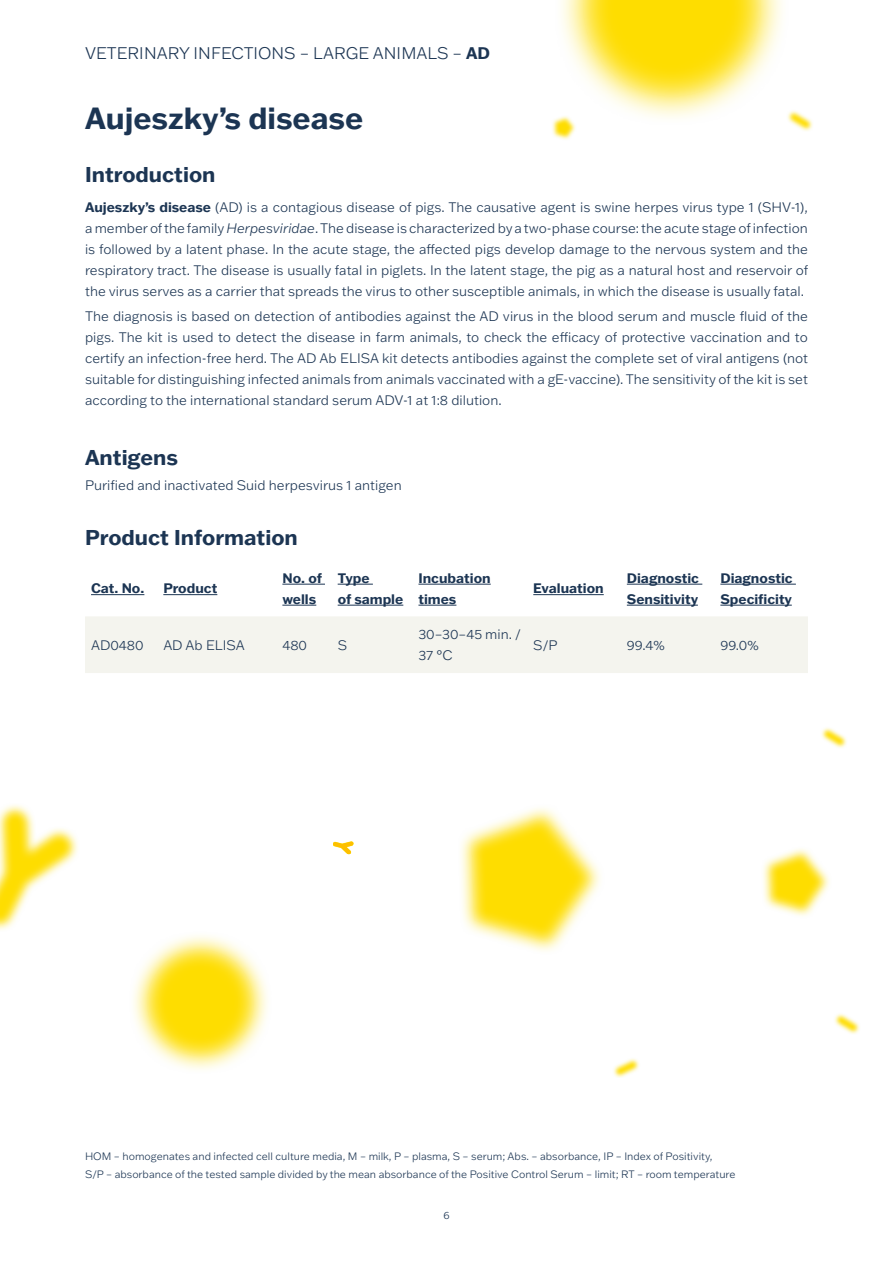
<style>
.page{position:relative;width:893px;height:1263px;background:#fff}
.page>*{position:absolute;margin:0;border:0;box-sizing:border-box;transform-origin:0 0}
.t1{font:700 30px "Franklin Gothic ATF";color:#1c3553}
.t2{font:700 21px "Franklin Gothic ATF";color:#1c3553}
.t3{font:300 16.5px "Franklin Gothic ATF";color:#1c3553}
.t4{font:300 13.5px/21px "Franklin Gothic ATF";color:#1c3553;text-align:justify}
.t5{font:700 13.5px/21px "Franklin Gothic ATF";color:#1c3553}
.t6{font:300 10.5px/18px "Franklin Gothic ATF";color:#1c3553}
.s1{font-weight:700}
.s2{font-style:italic}
</style>
<div class="page">
<svg style="left:763px;top:849px;width:67px;height:67px"></svg>
<svg style="left:770px;top:854px;width:54px;height:56px;background:#fee855"></svg>
<svg style="left:333px;top:841px;width:21px;height:13px"></svg>
<svg style="left:0;top:805px;width:78px;height:125px"></svg>
<svg style="left:0;top:811px;width:73px;height:114px"></svg>
<svg style="left:561px;top:0;width:221px;height:118px"></svg>
<svg style="left:583px;top:0;width:177px;height:96px;background:#fee43c"></svg>
<svg style="left:133px;top:935px;width:135px;height:135px"></svg>
<svg style="left:147px;top:950px;width:107px;height:106px;background:#fee01f"></svg>
<svg style="left:834px;top:1013px;width:26px;height:21px"></svg>
<svg style="left:837px;top:1016px;width:20px;height:15px"></svg>
<svg style="left:552px;top:114px;width:25px;height:26px"></svg>
<svg style="left:555px;top:119px;width:18px;height:18px"></svg>
<svg style="left:787px;top:110px;width:26px;height:21px"></svg>
<svg style="left:790px;top:113px;width:20px;height:15px"></svg>
<svg style="left:613px;top:1058px;width:26px;height:20px"></svg>
<svg style="left:616px;top:1061px;width:21px;height:13px"></svg>
<svg style="left:821px;top:727px;width:26px;height:21px"></svg>
<svg style="left:824px;top:730px;width:20px;height:15px"></svg>
<svg style="left:461px;top:808px;width:139px;height:143px"></svg>
<svg style="left:472px;top:817px;width:120px;height:125px;background:#fee751"></svg>
<div style="left:85px;top:616px;width:723px;height:57px;background:#f4f4ee"></div>
<hr style="left:91px;top:594px;width:53px;height:1px;background:#1c3553">
<hr style="left:163px;top:594px;width:54px;height:1px;background:#1c3553">
<hr style="left:282px;top:584px;width:43px;height:1px;background:#1c3553">
<hr style="left:282px;top:605px;width:34px;height:1px;background:#1c3553">
<hr style="left:338px;top:584px;width:35px;height:1px;background:#1c3553">
<hr style="left:338px;top:605px;width:65px;height:1px;background:#1c3553">
<hr style="left:418px;top:584px;width:73px;height:1px;background:#1c3553">
<hr style="left:418px;top:605px;width:38px;height:1px;background:#1c3553">
<hr style="left:533px;top:594px;width:71px;height:1px;background:#1c3553">
<hr style="left:627px;top:584px;width:75px;height:1px;background:#1c3553">
<hr style="left:627px;top:605px;width:71px;height:1px;background:#1c3553">
<hr style="left:720px;top:584px;width:76px;height:1px;background:#1c3553">
<hr style="left:720px;top:605px;width:72px;height:1px;background:#1c3553">
<p class="t3" style="left:85px;top:43px;width:407px">VETERINARY INFECTIONS – LARGE ANIMALS – <span class="s1">AD</span></p>
<h1 class="t1" style="left:85px;top:98px;width:280px">Aujeszky’s disease</h1>
<h2 class="t2" style="left:85px;top:161px;width:132px">Introduction</h2>
<p class="t4" style="left:85px;top:196px;width:725px"><span class="s1">Aujeszky’s disease</span> (AD) is a contagious disease of pigs. The causative agent is swine herpes virus type 1 (SHV-1), a member of the family <span class="s2">Herpesviridae</span>. The disease is characterized by a two-phase course: the acute stage of infection is followed by a latent phase. In the acute stage, the affected pigs develop damage to the nervous system and the respiratory tract. The disease is usually fatal in piglets. In the latent stage, the pig as a natural host and reservoir of the virus serves as a carrier that spreads the virus to other susceptible animals, in which the disease is usually fatal.</p>
<p class="t4" style="left:85px;top:306px;width:724px">The diagnosis is based on detection of antibodies against the AD virus in the blood serum and muscle fluid of the pigs. The kit is used to detect the disease in farm animals, to check the efficacy of protective vaccination and to certify an infection-free herd. The AD Ab ELISA kit detects antibodies against the complete set of viral antigens (not suitable for distinguishing infected animals from animals vaccinated with a gE-vaccine). The sensitivity of the kit is set according to the international standard serum ADV-1 at 1:8 dilution.</p>
<h2 class="t2" style="left:85px;top:443px;width:94px">Antigens</h2>
<p class="t4" style="left:85px;top:474px;width:318px">Purified and inactivated Suid herpesvirus 1 antigen</p>
<h2 class="t2" style="left:85px;top:524px;width:214px">Product Information</h2>
<p class="t5" style="left:91px;top:577px;width:55px">Cat. No.</p>
<p class="t5" style="left:163px;top:577px;width:56px">Product</p>
<p class="t5" style="left:282px;top:567px;width:41px">No. of wells</p>
<p class="t5" style="left:338px;top:567px;width:67px">Type<br>of sample</p>
<p class="t5" style="left:418px;top:567px;width:74px">Incubation times</p>
<p class="t5" style="left:533px;top:577px;width:72px">Evaluation</p>
<p class="t5" style="left:627px;top:567px;width:74px">Diagnostic<br>Sensitivity</p>
<p class="t5" style="left:720px;top:567px;width:74px">Diagnostic<br>Specificity</p>
<p class="t4" style="left:91px;top:634px;width:54px">AD0480</p>
<p class="t4" style="left:163px;top:634px;width:83px">AD Ab ELISA</p>
<p class="t4" style="left:282px;top:634px;width:26px">480</p>
<p class="t4" style="left:338px;top:634px;width:11px">S</p>
<p class="t4" style="left:418px;top:624px;width:104px">30–30–45 min. /<br>37 °C</p>
<p class="t4" style="left:533px;top:634px;width:26px">S/P</p>
<p class="t4" style="left:627px;top:634px;width:39px">99.4%</p>
<p class="t4" style="left:720px;top:634px;width:40px">99.0%</p>
<p class="t6" style="left:85px;top:1147px;width:652px">HOM – homogenates and infected cell culture media, M – milk, P – plasma, S – serum; Abs. – absorbance, IP – Index of Positivity,<br>S/P – absorbance of the tested sample divided by the mean absorbance of the Positive Control Serum – limit; RT – room temperature</p>
<p class="t6" style="left:443px;top:1206px;width:8px">6</p>
</div>
